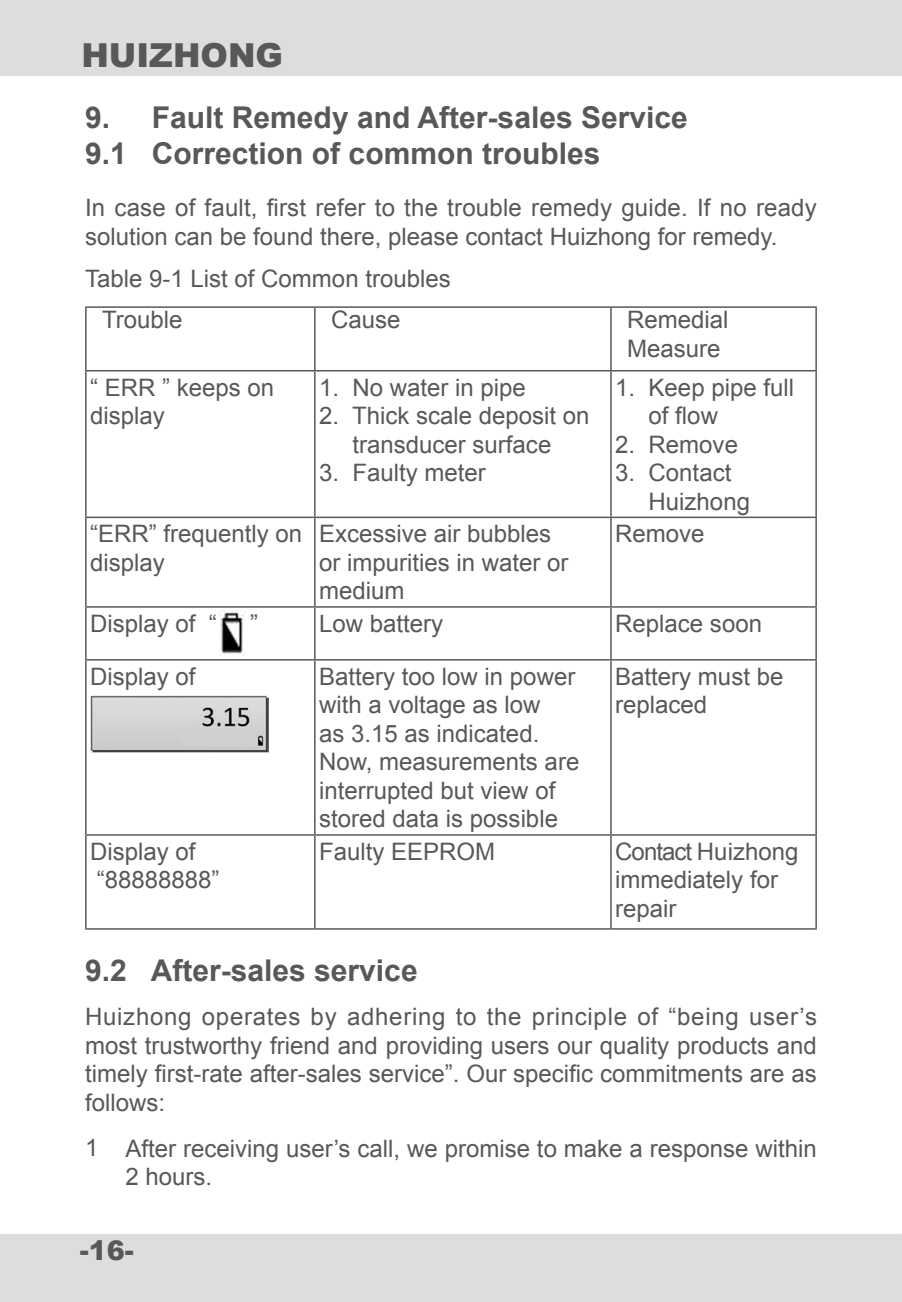
<style>
.page{position:relative;width:902px;height:1302px;background:#fff}
.page>*{position:absolute;margin:0;border:0;box-sizing:border-box;transform-origin:0 0}
.t1{font:900 33px "Arial";color:#57585a}
.t2{font:700 30px "Arial";color:#57585a}
.t3{font:900 27px "Arial";color:#57585a}
.目录1{font:24px/28.5px "Arial";color:#57585a}
</style>
<div class="page">
<svg style="left:901px;top:0;width:1px;height:76px"></svg>
<div style="left:0;top:0;width:901px;height:76px;background:#dcdddf"></div>
<svg style="left:901px;top:1234px;width:1px;height:67px"></svg>
<div style="left:0;top:1234px;width:901px;height:67px;background:#dcdddf"></div>
<hr style="left:85px;top:306px;width:230px;height:2px;background:#57585a">
<hr style="left:85px;top:308px;width:2px;height:62px;background:#57585a">
<hr style="left:315px;top:306px;width:296px;height:2px;background:#57585a">
<hr style="left:314px;top:308px;width:1px;height:62px;background:#57585a">
<hr style="left:611px;top:306px;width:205px;height:2px;background:#57585a">
<hr style="left:610px;top:308px;width:1px;height:62px;background:#57585a">
<hr style="left:815px;top:308px;width:1px;height:62px;background:#57585a">
<hr style="left:85px;top:370px;width:230px;height:1px;background:#57585a">
<hr style="left:85px;top:371px;width:2px;height:145px;background:#57585a">
<hr style="left:315px;top:370px;width:296px;height:1px;background:#57585a">
<hr style="left:314px;top:371px;width:1px;height:145px;background:#57585a">
<hr style="left:611px;top:370px;width:205px;height:1px;background:#57585a">
<hr style="left:610px;top:371px;width:1px;height:145px;background:#57585a">
<hr style="left:815px;top:371px;width:1px;height:145px;background:#57585a">
<hr style="left:85px;top:516px;width:230px;height:2px;background:#57585a">
<hr style="left:85px;top:518px;width:2px;height:88px;background:#57585a">
<hr style="left:315px;top:516px;width:296px;height:2px;background:#57585a">
<hr style="left:314px;top:518px;width:1px;height:88px;background:#57585a">
<hr style="left:611px;top:516px;width:205px;height:2px;background:#57585a">
<hr style="left:610px;top:518px;width:1px;height:88px;background:#57585a">
<hr style="left:815px;top:518px;width:1px;height:88px;background:#57585a">
<hr style="left:85px;top:606px;width:230px;height:1px;background:#57585a">
<hr style="left:85px;top:607px;width:2px;height:52px;background:#57585a">
<hr style="left:315px;top:606px;width:296px;height:1px;background:#57585a">
<hr style="left:314px;top:607px;width:1px;height:52px;background:#57585a">
<hr style="left:611px;top:606px;width:205px;height:1px;background:#57585a">
<hr style="left:610px;top:607px;width:1px;height:52px;background:#57585a">
<hr style="left:815px;top:607px;width:1px;height:52px;background:#57585a">
<hr style="left:85px;top:659px;width:230px;height:1px;background:#57585a">
<hr style="left:85px;top:660px;width:2px;height:174px;background:#57585a">
<hr style="left:315px;top:659px;width:296px;height:1px;background:#57585a">
<hr style="left:314px;top:660px;width:1px;height:174px;background:#57585a">
<hr style="left:611px;top:659px;width:205px;height:1px;background:#57585a">
<hr style="left:610px;top:660px;width:1px;height:174px;background:#57585a">
<hr style="left:815px;top:660px;width:1px;height:174px;background:#57585a">
<hr style="left:85px;top:834px;width:230px;height:1px;background:#57585a">
<hr style="left:85px;top:835px;width:2px;height:93px;background:#57585a">
<hr style="left:315px;top:834px;width:296px;height:1px;background:#57585a">
<hr style="left:314px;top:835px;width:1px;height:93px;background:#57585a">
<hr style="left:611px;top:834px;width:205px;height:1px;background:#57585a">
<hr style="left:610px;top:835px;width:1px;height:93px;background:#57585a">
<hr style="left:815px;top:835px;width:1px;height:93px;background:#57585a">
<hr style="left:85px;top:928px;width:230px;height:1px;background:#57585a">
<hr style="left:315px;top:928px;width:296px;height:1px;background:#57585a">
<hr style="left:611px;top:928px;width:205px;height:1px;background:#57585a">
<img style="left:219px;top:610px;width:26px;height:45px">
<img style="left:91px;top:695px;width:177px;height:57px">
<p class="t1" style="left:81px;top:31px;width:203px">HUIZHONG</p>
<p class="t2" style="left:85px;top:97px;width:604px">9. Fault Remedy and After-sales Service</p>
<p class="t2" style="left:85px;top:134px;width:517px">9.1 Correction of common troubles</p>
<p class="目录1" style="left:85px;top:194px;width:733px">In case of fault, first refer to the trouble remedy guide. If no ready solution can be found there, please contact Huizhong for remedy.</p>
<p class="目录1" style="left:85px;top:264px;width:367px">Table 9-1 List of Common troubles</p>
<p class="目录1" style="left:102px;top:306px;width:82px">Trouble</p>
<p class="目录1" style="left:331px;top:306px;width:71px">Cause</p>
<p class="目录1" style="left:627px;top:306px;width:103px">Remedial<br>Measure</p>
<p class="目录1" style="left:90px;top:373px;width:186px">“ ERR ” keeps on display</p>
<p class="目录1" style="left:319px;top:373px;width:208px">1. No water in pipe</p>
<p class="目录1" style="left:615px;top:373px;width:180px">1. Keep pipe full</p>
<p class="目录1" style="left:648px;top:401px;width:71px">of flow</p>
<p class="目录1" style="left:615px;top:430px;width:124px">2. Remove</p>
<p class="目录1" style="left:615px;top:458px;width:118px">3. Contact</p>
<p class="目录1" style="left:648px;top:487px;width:103px">Huizhong</p>
<p class="目录1" style="left:319px;top:401px;width:272px">2. Thick scale deposit on</p>
<p class="目录1" style="left:352px;top:430px;width:200px">transducer surface</p>
<p class="目录1" style="left:319px;top:458px;width:168px">3. Faulty meter</p>
<p class="目录1" style="left:90px;top:519px;width:214px">“ERR” frequently on display</p>
<p class="目录1" style="left:319px;top:519px;width:251px">Excessive air bubbles or impurities in water or medium</p>
<p class="目录1" style="left:615px;top:519px;width:91px">Remove</p>
<p class="目录1" style="left:90px;top:609px;width:128px">Display of “</p>
<p class="目录1" style="left:250px;top:609px;width:9px">”</p>
<p class="目录1" style="left:319px;top:609px;width:126px">Low battery</p>
<p class="目录1" style="left:615px;top:609px;width:148px">Replace soon</p>
<p class="目录1" style="left:90px;top:662px;width:107px">Display of</p>
<p class="目录1" style="left:319px;top:662px;width:262px">Battery too low in power with a voltage as low<br>as 3.15 as indicated.<br>Now, measurements are interrupted but view of stored data is possible</p>
<p class="目录1" style="left:615px;top:662px;width:170px">Battery must be replaced</p>
<p class="目录1" style="left:90px;top:837px;width:107px">Display of</p>
<p class="目录1" style="left:97px;top:865px;width:124px">“88888888”</p>
<p class="目录1" style="left:319px;top:837px;width:178px">Faulty EEPROM</p>
<p class="目录1" style="left:615px;top:837px;width:185px">Contact Huizhong</p>
<p class="目录1" style="left:615px;top:865px;width:164px">immediately for</p>
<p class="目录1" style="left:615px;top:894px;width:63px">repair</p>
<p class="t2" style="left:85px;top:950px;width:334px">9.2 After-sales service</p>
<p class="目录1" style="left:85px;top:1002px;width:733px;text-align:justify">Huizhong operates by adhering to the principle of “being user’s most trustworthy friend and providing users our quality products and timely first-rate after-sales service”. Our specific commitments are as follows:</p>
<p class="目录1" style="left:85px;top:1133px;width:15px">1</p>
<p class="目录1" style="left:125px;top:1133px;width:692px">After receiving user’s call, we promise to make a response within<br>2 hours.</p>
<p class="t3" style="left:80px;top:1230px;width:56px">-16-</p>
</div>
